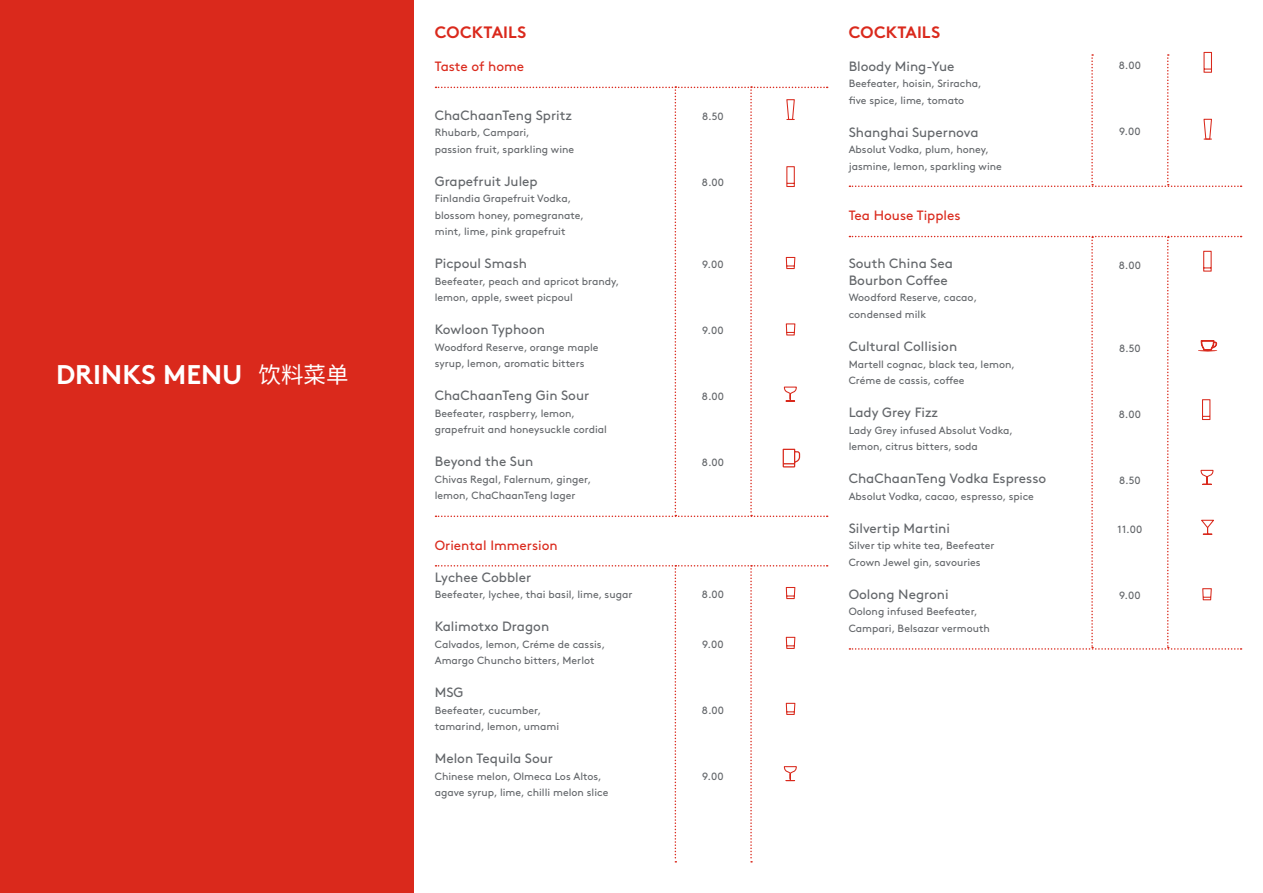
<style>
.page{position:relative;width:1263px;height:893px;background:#fff}
.page>*{position:absolute;margin:0;border:0;box-sizing:border-box;transform-origin:0 0}
.t1{font:700 27px "Brown Std";color:#fff}
.t2{font:700 16.5px "Brown Std";color:#da291c}
.t3{font:13.5px/16.5px "Brown Std";color:#63666a}
.t4{font:13.5px "Brown Std";color:#da291c}
.t5{font:10.5px/16.5px "Brown Std";color:#63666a}
.s1{font-family:"Noto Sans CJ Ksc";font-weight:400;font-size:22.5px}
</style>
<div class="page">
<svg style="left:849px;top:51px;width:392px;height:136px"></svg>
<svg style="left:435px;top:86px;width:393px;height:431px"></svg>
<svg style="left:435px;top:565px;width:393px;height:297px"></svg>
<svg style="left:849px;top:236px;width:392px;height:414px"></svg>
<div style="left:0;top:0;width:414px;height:893px;background:#da291c"></div>
<h1 class="t1" style="left:56px;top:358px;width:294px">DRINKS MENU <span class="s1">饮料菜单</span></h1>
<h2 class="t2" style="left:435px;top:22px;width:93px">COCKTAILS</h2>
<h2 class="t2" style="left:849px;top:22px;width:93px">COCKTAILS</h2>
<p class="t4" style="left:435px;top:59px;width:91px">Taste of home</p>
<p class="t3" style="left:435px;top:107px;width:139px">ChaChaanTeng Spritz</p>
<p class="t5" style="left:435px;top:124px;width:141px">Rhubarb, Campari,<br>passion fruit, sparkling wine</p>
<p class="t3" style="left:435px;top:173px;width:105px">Grapefruit Julep</p>
<p class="t5" style="left:435px;top:190px;width:151px">Finlandia Grapefruit Vodka, blossom honey, pomegranate, mint, lime, pink grapefruit</p>
<p class="t3" style="left:435px;top:255px;width:94px">Picpoul Smash</p>
<p class="t5" style="left:435px;top:273px;width:186px">Beefeater, peach and apricot brandy, lemon, apple, sweet picpoul</p>
<p class="t3" style="left:435px;top:321px;width:112px">Kowloon Typhoon</p>
<p class="t5" style="left:435px;top:339px;width:165px">Woodford Reserve, orange maple syrup, lemon, aromatic bitters</p>
<p class="t3" style="left:435px;top:387px;width:156px">ChaChaanTeng Gin Sour</p>
<p class="t5" style="left:435px;top:405px;width:174px">Beefeater, raspberry, lemon, grapefruit and honeysuckle cordial</p>
<p class="t3" style="left:435px;top:453px;width:100px">Beyond the Sun</p>
<p class="t5" style="left:435px;top:471px;width:158px">Chivas Regal, Falernum, ginger, lemon, ChaChaanTeng lager</p>
<p class="t4" style="left:435px;top:537px;width:125px">Oriental Immersion</p>
<p class="t3" style="left:435px;top:569px;width:98px">Lychee Cobbler</p>
<p class="t5" style="left:435px;top:586px;width:199px">Beefeater, lychee, thai basil, lime, sugar</p>
<p class="t3" style="left:435px;top:618px;width:116px">Kalimotxo Dragon</p>
<p class="t5" style="left:435px;top:636px;width:172px">Calvados, lemon, Créme de cassis,<br>Amargo Chuncho bitters, Merlot</p>
<p class="t3" style="left:435px;top:684px;width:30px">MSG</p>
<p class="t5" style="left:435px;top:702px;width:126px">Beefeater, cucumber, tamarind, lemon, umami</p>
<p class="t3" style="left:435px;top:750px;width:120px">Melon Tequila Sour</p>
<p class="t5" style="left:435px;top:768px;width:175px">Chinese melon, Olmeca Los Altos, agave syrup, lime, chilli melon slice</p>
<p class="t5" style="left:702px;top:108px;width:23px">8.50</p>
<p class="t5" style="left:702px;top:174px;width:24px">8.00</p>
<p class="t5" style="left:702px;top:256px;width:23px">9.00</p>
<p class="t5" style="left:702px;top:322px;width:23px">9.00</p>
<p class="t5" style="left:702px;top:388px;width:24px">8.00</p>
<p class="t5" style="left:702px;top:454px;width:24px">8.00</p>
<p class="t5" style="left:702px;top:586px;width:24px">8.00</p>
<p class="t5" style="left:702px;top:636px;width:23px">9.00</p>
<p class="t5" style="left:702px;top:702px;width:24px">8.00</p>
<p class="t5" style="left:702px;top:768px;width:23px">9.00</p>
<p class="t3" style="left:849px;top:58px;width:107px">Bloody Ming-Yue</p>
<p class="t5" style="left:849px;top:76px;width:135px">Beefeater, hoisin, Sriracha, five spice, lime, tomato</p>
<p class="t3" style="left:849px;top:124px;width:132px">Shanghai Supernova</p>
<p class="t5" style="left:849px;top:142px;width:155px">Absolut Vodka, plum, honey, jasmine, lemon, sparkling wine</p>
<p class="t4" style="left:849px;top:207px;width:113px">Tea House Tipples</p>
<p class="t3" style="left:849px;top:256px;width:106px">South China Sea<br>Bourbon Coffee</p>
<p class="t5" style="left:849px;top:290px;width:130px">Woodford Reserve, cacao, condensed milk</p>
<p class="t3" style="left:849px;top:338px;width:110px">Cultural Collision</p>
<p class="t5" style="left:849px;top:356px;width:168px">Martell cognac, black tea, lemon,<br>Créme de cassis, coffee</p>
<p class="t3" style="left:849px;top:404px;width:91px">Lady Grey Fizz</p>
<p class="t5" style="left:849px;top:422px;width:166px">Lady Grey infused Absolut Vodka, lemon, citrus bitters, soda</p>
<p class="t3" style="left:849px;top:470px;width:199px">ChaChaanTeng Vodka Espresso</p>
<p class="t5" style="left:849px;top:488px;width:187px">Absolut Vodka, cacao, espresso, spice</p>
<p class="t3" style="left:849px;top:520px;width:103px">Silvertip Martini</p>
<p class="t5" style="left:849px;top:537px;width:147px">Silver tip white tea, Beefeater<br>Crown Jewel gin, savouries</p>
<p class="t3" style="left:849px;top:586px;width:102px">Oolong Negroni</p>
<p class="t5" style="left:849px;top:603px;width:143px">Oolong infused Beefeater,<br>Campari, Belsazar vermouth</p>
<p class="t5" style="left:1119px;top:57px;width:24px">8.00</p>
<p class="t5" style="left:1119px;top:123px;width:23px">9.00</p>
<p class="t5" style="left:1119px;top:257px;width:24px">8.00</p>
<p class="t5" style="left:1119px;top:340px;width:23px">8.50</p>
<p class="t5" style="left:1119px;top:406px;width:24px">8.00</p>
<p class="t5" style="left:1119px;top:472px;width:23px">8.50</p>
<p class="t5" style="left:1117px;top:521px;width:26px">11.00</p>
<p class="t5" style="left:1119px;top:587px;width:23px">9.00</p>
</div>
